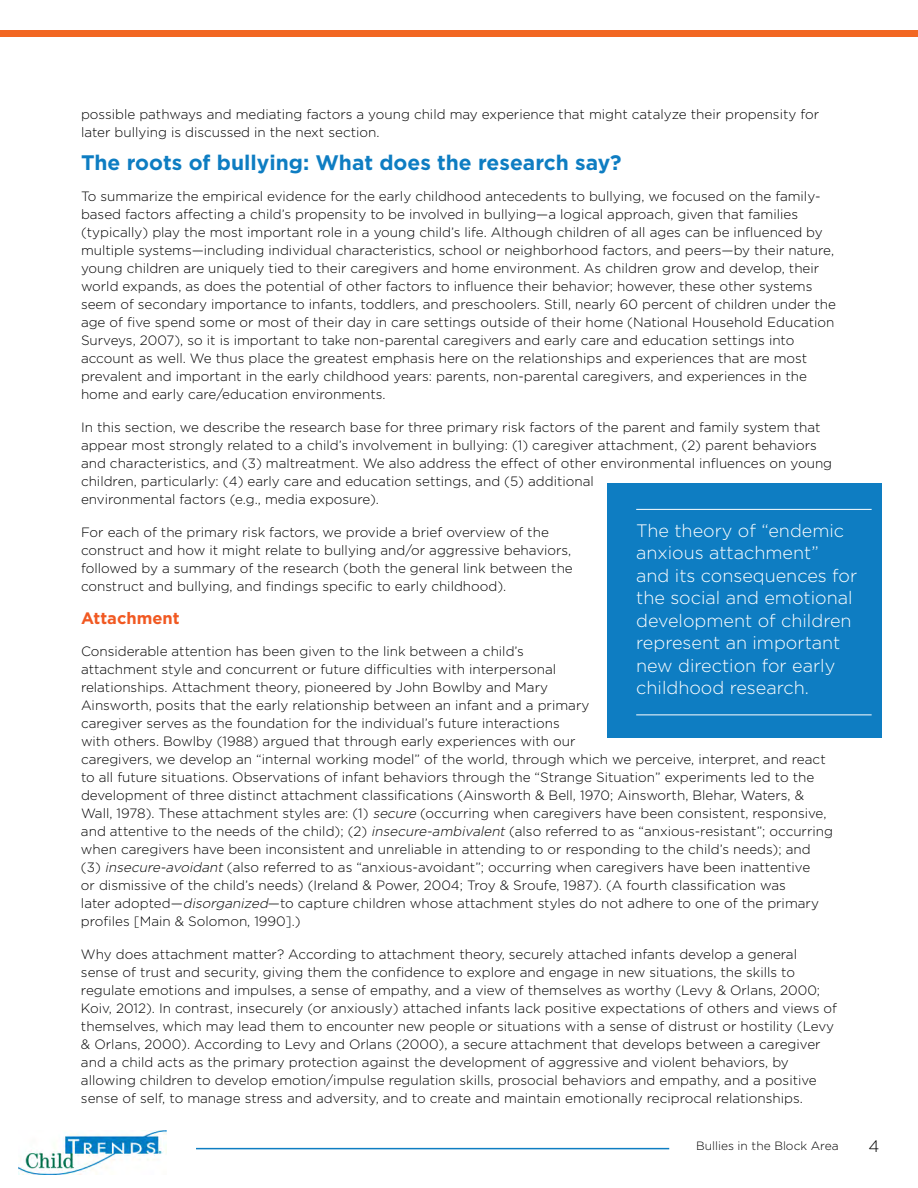
<style>
.page{position:relative;width:918px;height:1188px;background:#fff}
.page>*{position:absolute;margin:0;border:0;box-sizing:border-box;transform-origin:0 0}
.t1{font:700 21px "Gotham";color:#0e7dc2}
.t2{font:300 18px/22.5px "Gotham";color:#fff}
.t3{font:700 16.5px "Gotham";color:#f15922}
.t4{font:300 16.5px "Gotham";color:#000}
.t5{font:300 13.5px/18px "Gotham";color:#000}
.t6{font:300 12px "Gotham";color:#000}
.s1{font-style:italic}
</style>
<div class="page">
<hr style="left:196px;top:1148px;width:473px;height:1px;background:#0e7dc2">
<img style="left:18px;top:1130px;width:149px;height:44px">
<div style="left:0;top:30px;width:918px;height:7px;background:#f26722"></div>
<div style="left:608px;top:483px;width:274px;height:255px;background:#0e7dc2"></div>
<hr style="left:636px;top:509px;width:236px;height:1px;background:#fff">
<hr style="left:636px;top:715px;width:236px;height:1px;background:#fff">
<p class="t5" style="left:81px;top:105px;width:740px">possible pathways and mediating factors a young child may experience that might catalyze their propensity for later bullying is discussed in the next section.</p>
<h1 class="t1" style="left:81px;top:148px;width:542px">The roots of bullying: What does the research say?</h1>
<p class="t5" style="left:81px;top:187px;width:756px">To summarize the empirical evidence for the early childhood antecedents to bullying, we focused on the family&shy;based factors affecting a child’s propensity to be involved in bullying—a logical approach, given that families (typically) play the most important role in a young child’s life. Although children of all ages can be influenced by multiple systems—including individual characteristics, school or neighborhood factors, and peers—by their nature, young children are uniquely tied to their caregivers and home environment. As children grow and develop, their world expands, as does the potential of other factors to influence their behavior; however, these other systems seem of secondary importance to infants, toddlers, and preschoolers. Still, nearly 60 percent of children under the age of five spend some or most of their day in care settings outside of their home (National Household Education Surveys, 2007), so it is important to take non-parental caregivers and early care and education settings into account as well. We thus place the greatest emphasis here on the relationships and experiences that are most prevalent and important in the early childhood years: parents, non-parental caregivers, and experiences in the home and early care/education environments.</p>
<p class="t5" style="left:81px;top:418px;width:753px">In this section, we describe the research base for three primary risk factors of the parent and family system that appear most strongly related to a child’s involvement in bullying: (1) caregiver attachment, (2) parent behaviors and characteristics, and (3) maltreatment. We also address the effect of other environmental influences on young children, particularly: (4) early care and education settings, and (5) additional<br>environmental factors (e.g., media exposure).</p>
<p class="t5" style="left:81px;top:523px;width:493px">For each of the primary risk factors, we provide a brief overview of the construct and how it might relate to bullying and/or aggressive behaviors, followed by a summary of the research (both the general link between the construct and bullying, and findings specific to early childhood).</p>
<p class="t3" style="left:81px;top:608px;width:100px">Attachment</p>
<p class="t5" style="left:81px;top:642px;width:754px">Considerable attention has been given to the link between a child’s<br>attachment style and concurrent or future difficulties with interpersonal<br>relationships. Attachment theory, pioneered by John Bowlby and Mary<br>Ainsworth, posits that the early relationship between an infant and a primary<br>caregiver serves as the foundation for the individual’s future interactions<br>with others. Bowlby (1988) argued that through early experiences with our<br>caregivers, we develop an “internal working model” of the world, through which we perceive, interpret, and react to all future situations. Observations of infant behaviors through the “Strange Situation” experiments led to the development of three distinct attachment classifications (Ainsworth &amp; Bell, 1970; Ainsworth, Blehar, Waters, &amp; Wall, 1978). These attachment styles are: (1) <span class="s1">secure</span> (occurring when caregivers have been consistent, responsive, and attentive to the needs of the child); (2) <span class="s1">insecure-ambivalent</span> (also referred to as “anxious-resistant”; occurring when caregivers have been inconsistent and unreliable in attending to or responding to the child’s needs); and (3) <span class="s1">insecure-avoidant</span> (also referred to as “anxious-avoidant”; occurring when caregivers have been inattentive<br>or dismissive of the child’s needs) (Ireland &amp; Power, 2004; Troy &amp; Sroufe, 1987). (A fourth classification was<br>later adopted—<span class="s1">disorganized</span>—to capture children whose attachment styles do not adhere to one of the primary profiles [Main &amp; Solomon, 1990].)</p>
<p class="t5" style="left:81px;top:945px;width:758px">Why does attachment matter? According to attachment theory, securely attached infants develop a general sense of trust and security, giving them the confidence to explore and engage in new situations, the skills to regulate emotions and impulses, a sense of empathy, and a view of themselves as worthy (Levy &amp; Orlans, 2000; Koiv, 2012). In contrast, insecurely (or anxiously) attached infants lack positive expectations of others and views of themselves, which may lead them to encounter new people or situations with a sense of distrust or hostility (Levy &amp; Orlans, 2000). According to Levy and Orlans (2000), a secure attachment that develops between a caregiver and a child acts as the primary protection against the development of aggressive and violent behaviors, by allowing children to develop emotion/impulse regulation skills, prosocial behaviors and empathy, and a positive sense of self, to manage stress and adversity, and to create and maintain emotionally reciprocal relationships.</p>
<h2 class="t2" style="left:636px;top:519px;width:223px">The theory of “endemic anxious attachment”<br>and its consequences for the social and emotional development of children represent an important new direction for early childhood research.</h2>
<p class="t6" style="left:696px;top:1139px;width:144px">Bullies in the Block Area</p>
<p class="t4" style="left:868px;top:1136px;width:12px">4</p>
</div>
